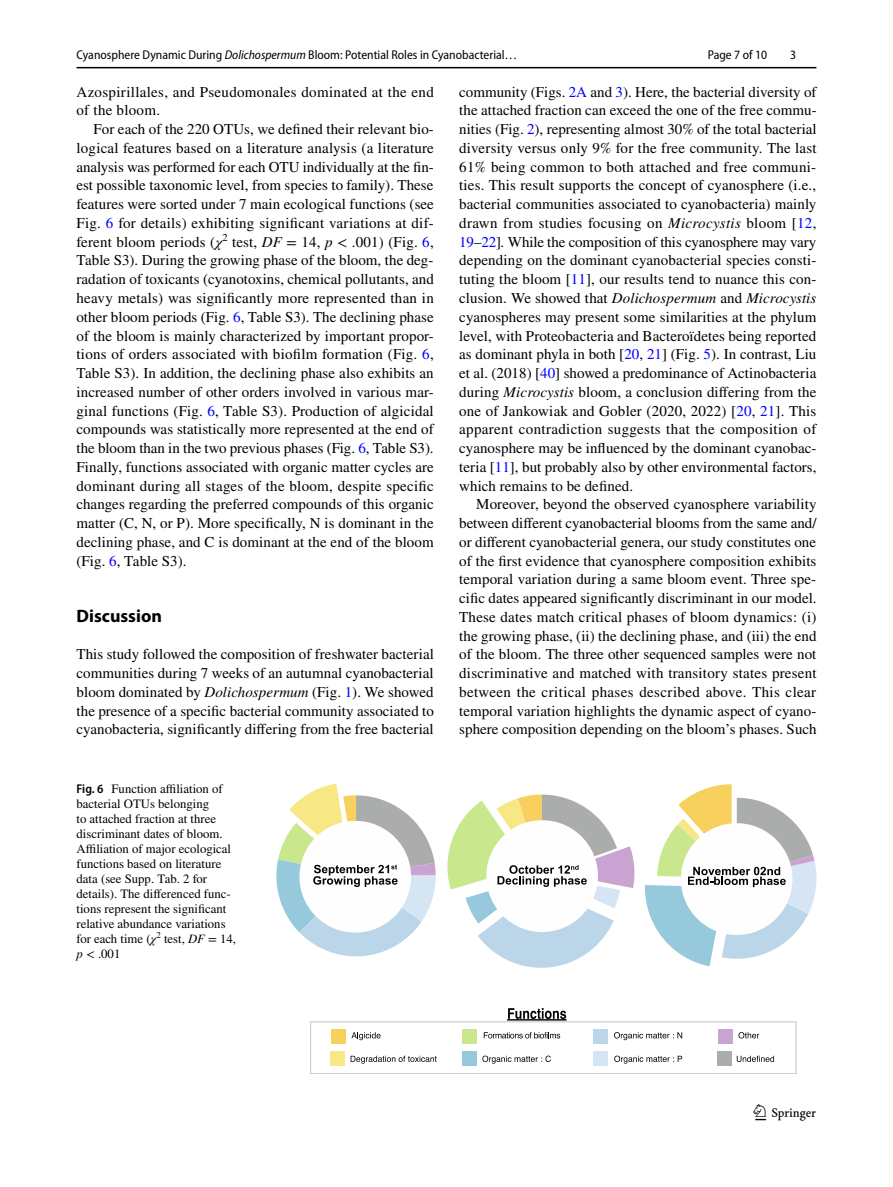
<style>
.page{position:relative;width:893px;height:1187px;background:#fff}
.page>*{position:absolute;margin:0;border:0;box-sizing:border-box;transform-origin:0 0}
.t1{font:22.5px "Springnew Regular 3";color:#000}
.t2{font:700 18px "Myriad Pro";color:#000}
.t3{font:15px/18.8px "STIX";letter-spacing:.005em;color:#000;text-align:justify}
.t4{font:12.75px/15px "STIX";color:#000}
.t5{font:12.75px "Myriad Pro Semi Cn 3";color:#000}
.t6{font:semi-condensed 12.75px "Myriad Pro";color:#000}
.s1{font-family:"Myriad Pro";font-style:italic;font-stretch:semi-condensed}
.s2{color:#00f}
.s3{font-style:italic}
.s4{font-family:"Myriad Pro";font-weight:600;font-stretch:semi-condensed}
</style>
<div class="page">
<hr style="left:77px;top:67px;width:739px;height:1px;background:#000">
<svg style="left:276px;top:783px;width:160px;height:173px"></svg>
<svg style="left:447px;top:794px;width:187px;height:173px"></svg>
<svg style="left:645px;top:784px;width:171px;height:182px"></svg>
<svg style="left:310px;top:1008px;width:487px;height:65px"></svg>
<p class="t5" style="left:77px;top:48px;width:442px">Cyanosphere Dynamic During <span class="s1">Dolichospermum</span> Bloom: Potential Roles in Cyanobacterial…</p>
<p class="t6" style="left:708px;top:48px;width:61px">Page 7 of 10</p>
<p class="t6" style="left:790px;top:48px;width:8px">3</p>
<p class="t3" style="left:77px;top:83px;width:359px">Azospirillales, and Pseudomonales dominated at the end of the bloom.</p>
<p class="t3" style="left:77px;top:121px;width:359px;text-indent:17px">For each of the 220 OTUs, we defined their relevant bio&shy;logical features based on a literature analysis (a literature analysis was performed for each OTU individually at the fin&shy;est possible taxonomic level, from species to family). These features were sorted under 7 main ecological functions (see Fig. <span class="s2">6</span> for details) exhibiting significant variations at dif&shy;ferent bloom periods (<span class="s3">χ</span><sup>2</sup> test, <span class="s3">DF</span> = 14, <span class="s3">p</span> &lt; .001) (Fig. <span class="s2">6</span>, Table S3). During the growing phase of the bloom, the deg&shy;radation of toxicants (cyanotoxins, chemical pollutants, and heavy metals) was significantly more represented than in other bloom periods (Fig. <span class="s2">6</span>, Table S3). The declining phase of the bloom is mainly characterized by important propor&shy;tions of orders associated with biofilm formation (Fig. <span class="s2">6</span>, Table S3). In addition, the declining phase also exhibits an increased number of other orders involved in various mar&shy;ginal functions (Fig. <span class="s2">6</span>, Table S3). Production of algicidal compounds was statistically more represented at the end of the bloom than in the two previous phases (Fig. <span class="s2">6</span>, Table S3).<br>Finally, functions associated with organic matter cycles are dominant during all stages of the bloom, despite specific changes regarding the preferred compounds of this organic matter (C, N, or P). More specifically, N is dominant in the declining phase, and C is dominant at the end of the bloom (Fig. <span class="s2">6</span>, Table S3).</p>
<p class="t2" style="left:77px;top:604px;width:87px">Discussion</p>
<p class="t3" style="left:77px;top:646px;width:359px">This study followed the composition of freshwater bacterial communities during 7 weeks of an autumnal cyanobacterial bloom dominated by <span class="s3">Dolichospermum</span> (Fig. <span class="s2">1</span>). We showed the presence of a specific bacterial community associated to cyanobacteria, significantly differing from the free bacterial</p>
<p class="t4" style="left:77px;top:782px;width:161px"><span class="s4">Fig. 6</span> Function affiliation of bacterial OTUs belonging<br>to attached fraction at three discriminant dates of bloom.<br>Affiliation of major ecological functions based on literature data (see Supp. Tab. 2 for details). The differenced func&shy;tions represent the significant relative abundance variations for each time (<span class="s3">χ</span><sup>2</sup> test, <span class="s3">DF</span> = 14, <span class="s3">p</span> &lt; .001</p>
<p class="t3" style="left:459px;top:83px;width:359px">community (Figs. <span class="s2">2A</span> and <span class="s2">3</span>). Here, the bacterial diversity of the attached fraction can exceed the one of the free commu&shy;nities (Fig. <span class="s2">2</span>), representing almost 30% of the total bacterial diversity versus only 9% for the free community. The last 61% being common to both attached and free communi&shy;ties. This result supports the concept of cyanosphere (i.e., bacterial communities associated to cyanobacteria) mainly drawn from studies focusing on <span class="s3">Microcystis</span> bloom [<span class="s2">12</span>, <span class="s2">19</span>–<span class="s2">22</span>]<span class="s3">.</span> While the composition of this cyanosphere may vary depending on the dominant cyanobacterial species consti&shy;tuting the bloom [<span class="s2">11</span>], our results tend to nuance this con&shy;clusion. We showed that <span class="s3">Dolichospermum</span> and <span class="s3">Microcystis </span>cyanospheres may present some similarities at the phylum level, with Proteobacteria and Bacteroïdetes being reported as dominant phyla in both [<span class="s2">20</span>, <span class="s2">21</span>] (Fig. <span class="s2">5</span>). In contrast, Liu et al. (2018) [<span class="s2">40</span>] showed a predominance of Actinobacteria during <span class="s3">Microcystis</span> bloom, a conclusion differing from the one of Jankowiak and Gobler (2020, 2022) [<span class="s2">20</span>, <span class="s2">21</span>]. This apparent contradiction suggests that the composition of cyanosphere may be influenced by the dominant cyanobac&shy;teria [<span class="s2">11</span>], but probably also by other environmental factors, which remains to be defined.</p>
<p class="t3" style="left:459px;top:496px;width:359px;text-indent:17px">Moreover, beyond the observed cyanosphere variability between different cyanobacterial blooms from the same and/ or different cyanobacterial genera, our study constitutes one of the first evidence that cyanosphere composition exhibits temporal variation during a same bloom event. Three spe&shy;cific dates appeared significantly discriminant in our model.<br>These dates match critical phases of bloom dynamics: (i) the growing phase, (ii) the declining phase, and (iii) the end of the bloom. The three other sequenced samples were not discriminative and matched with transitory states present between the critical phases described above. This clear temporal variation highlights the dynamic aspect of cyano&shy;sphere composition depending on the bloom’s phases. Such</p>
<h1 class="t1" style="left:755px;top:1104px;width:62px">1 3</h1>
</div>
